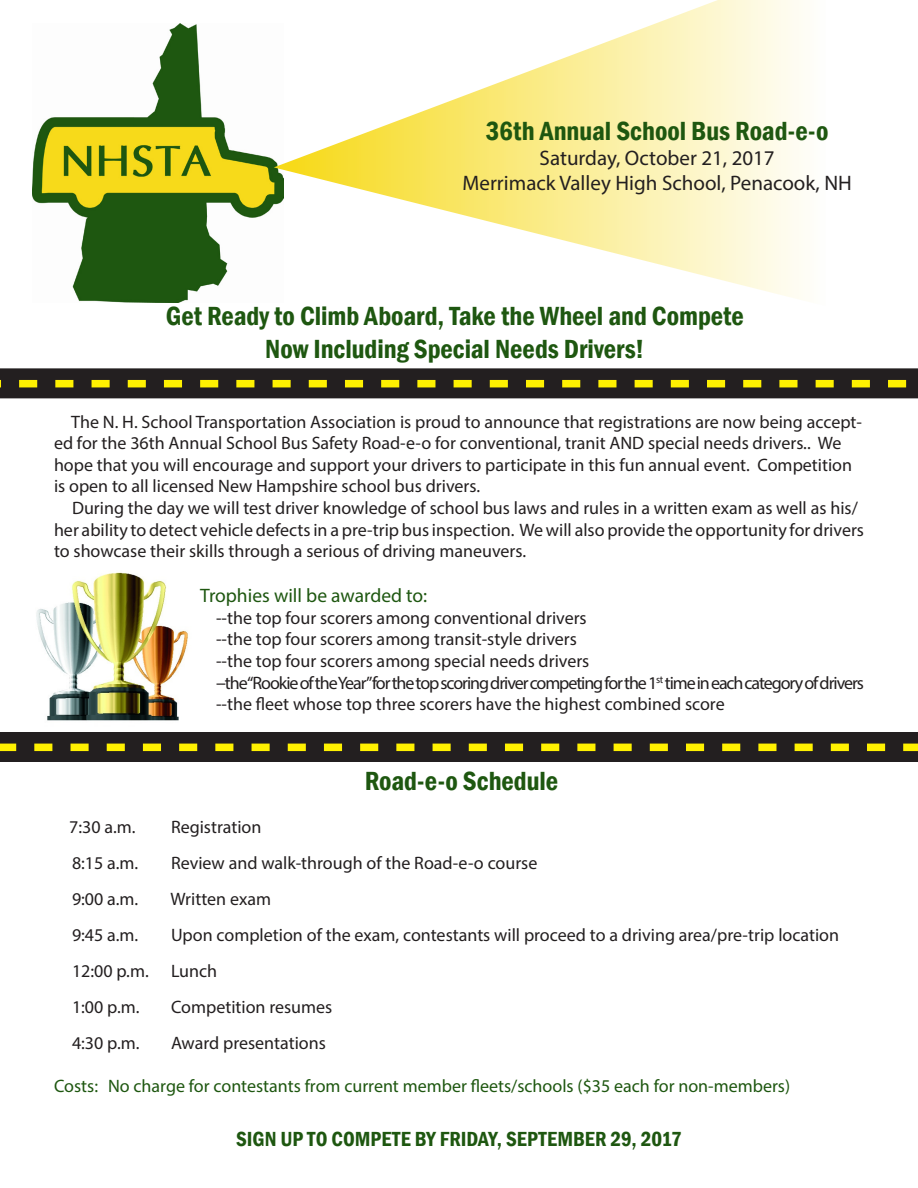
<style>
.page{position:relative;width:918px;height:1188px;background:#fff}
.page>*{position:absolute;margin:0;border:0;box-sizing:border-box;transform-origin:0 0}
.t1{font:600 condensed 27px "Franklin Gothic";color:#1e5710}
.t2{font:21px "Myriad Pro";color:#231f20}
.t3{font:600 condensed 21px "Franklin Gothic";color:#1e5710}
.t4{font:19.5px "Myriad Pro";color:#1e5710}
.t5{font:18px/21.6px "Myriad Pro";color:#231f20}
.t6{font:18px "Myriad Pro";letter-spacing:-.06em;color:#231f20}
.t7{font:18px "Myriad Pro";color:#1e5710}
</style>
<div class="page">
<img style="left:36px;top:572px;width:152px;height:149px">
<img style="left:33px;top:23px;width:241px;height:280px">
<svg style="left:274px;top:0;width:529px;height:300px"></svg>
<div style="left:0;top:368px;width:918px;height:30px;background:#231f20"></div>
<svg style="left:0;top:380px;width:907px;height:7px"></svg>
<div style="left:0;top:732px;width:918px;height:30px;background:#231f20"></div>
<svg style="left:0;top:744px;width:918px;height:7px"></svg>
<p class="t1" style="left:486px;top:113px;width:344px">36th Annual School Bus Road-e-o</p>
<p class="t2" style="left:540px;top:145px;width:237px">Saturday, October 21, 2017</p>
<p class="t2" style="left:463px;top:170px;width:391px">Merrimack Valley High School, Penacook, NH</p>
<p class="t1" style="left:166px;top:298px;width:580px">Get Ready to Climb Aboard, Take the Wheel and Compete</p>
<p class="t1" style="left:265px;top:331px;width:380px">Now Including Special Needs Drivers!</p>
<p class="t5" style="left:54px;top:411px;width:810px;text-indent:17px">The N. H. School Transportation Association is proud to announce that registrations are now being accept&shy;ed for the 36th Annual School Bus Safety Road-e-o for conventional, tranit AND special needs drivers.. We hope that you will encourage and support your drivers to participate in this fun annual event. Competition is open to all licensed New Hampshire school bus drivers.</p>
<p class="t5" style="left:54px;top:497px;width:812px;text-indent:18px">During the day we will test driver knowledge of school bus laws and rules in a written exam as well as his/ her ability to detect vehicle defects in a pre-trip bus inspection. We will also provide the opportunity for drivers to showcase their skills through a serious of driving maneuvers.</p>
<p class="t4" style="left:200px;top:584px;width:229px">Trophies will be awarded to:</p>
<p class="t5" style="left:216px;top:607px;width:372px">--the top four scorers among conventional drivers</p>
<p class="t5" style="left:216px;top:628px;width:362px">--the top four scorers among transit-style drivers</p>
<p class="t5" style="left:216px;top:650px;width:375px">--the top four scorers among special needs drivers</p>
<p class="t6" style="left:216px;top:672px;width:649px">--the “Rookie of the Year”for the top scoring driver competing for the 1<sup>st</sup> time in each category of drivers</p>
<p class="t5" style="left:216px;top:693px;width:510px">--the fleet whose top three scorers have the highest combined score</p>
<p class="t1" style="left:365px;top:763px;width:195px">Road-e-o Schedule</p>
<p class="t5" style="left:69px;top:816px;width:68px">7:30 a.m.</p>
<p class="t5" style="left:171px;top:816px;width:92px">Registration</p>
<p class="t5" style="left:72px;top:852px;width:68px">8:15 a.m.</p>
<p class="t5" style="left:171px;top:852px;width:368px">Review and walk-through of the Road-e-o course</p>
<p class="t5" style="left:72px;top:888px;width:68px">9:00 a.m.</p>
<p class="t5" style="left:170px;top:888px;width:102px">Written exam</p>
<p class="t5" style="left:72px;top:924px;width:68px">9:45 a.m.</p>
<p class="t5" style="left:171px;top:924px;width:670px">Upon completion of the exam, contestants will proceed to a driving area/pre-trip location</p>
<p class="t5" style="left:72px;top:960px;width:147px">12:00 p.m. Lunch</p>
<p class="t5" style="left:72px;top:996px;width:69px">1:00 p.m.</p>
<p class="t5" style="left:171px;top:996px;width:163px">Competition resumes</p>
<p class="t5" style="left:72px;top:1032px;width:69px">4:30 p.m.</p>
<p class="t5" style="left:171px;top:1032px;width:156px">Award presentations</p>
<p class="t7" style="left:54px;top:1075px;width:738px">Costs: No charge for contestants from current member fleets/schools ($35 each for non-members)</p>
<p class="t3" style="left:236px;top:1125px;width:447px">SIGN UP TO COMPETE BY FRIDAY, SEPTEMBER 29, 2017</p>
</div>
